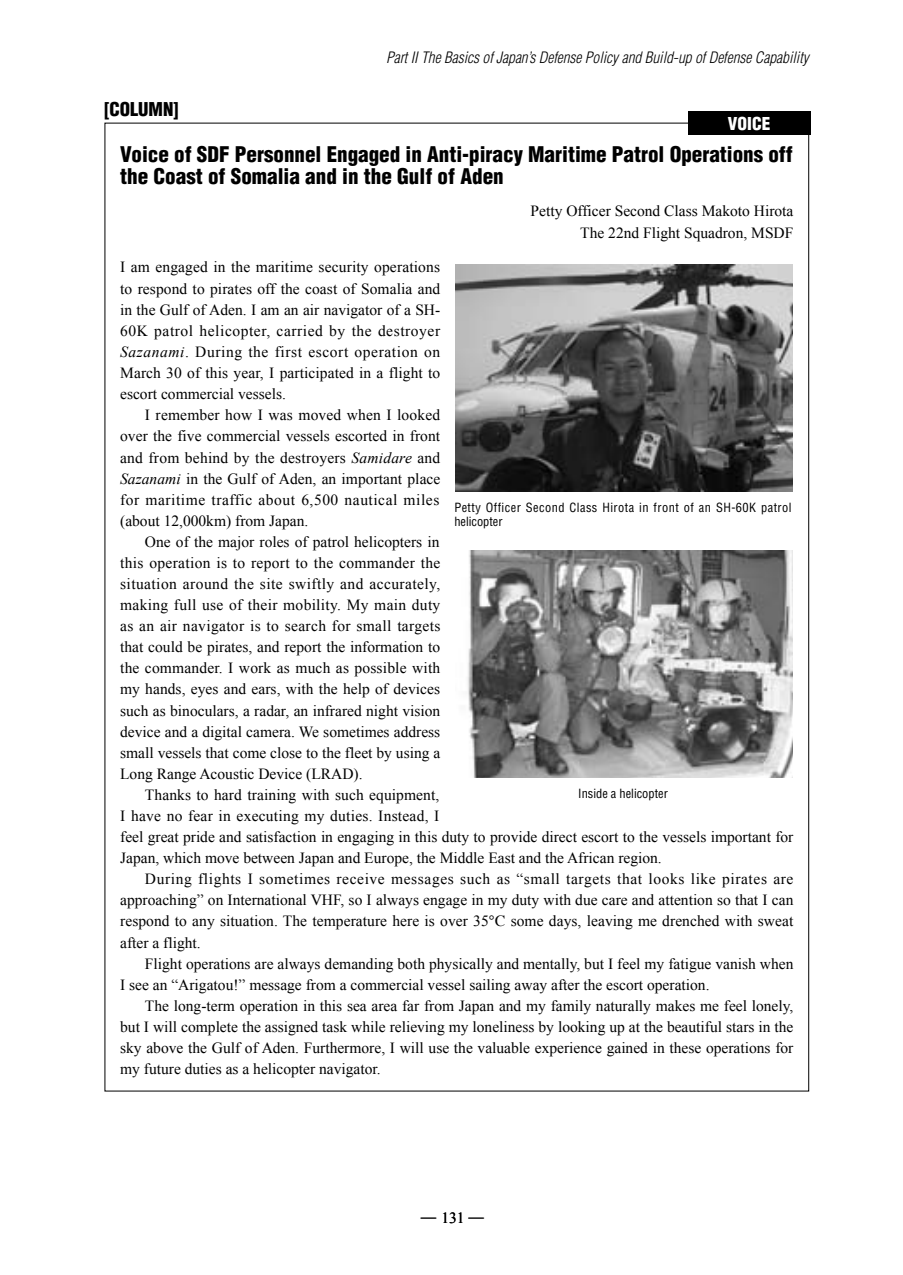
<style>
.page{position:relative;width:903px;height:1275px;background:#fff}
.page>*{position:absolute;margin:0;border:0;box-sizing:border-box;transform-origin:0 0}
.t1{font:900 condensed 21px/22.4px "Helvetica";color:#000}
.t2{font:900 condensed 18.55px "Helvetica";color:#000}
.t3{font:900 condensed 17.32px "Helvetica";color:#fff}
.t4{font:15.58px/21px "Times New Roman";color:#000;text-align:justify}
.t5{font:italic 300 condensed 15.4px "Helvetica";color:#000}
.t6{font:condensed 12.42px/14.9px "Helvetica";letter-spacing:.035em;color:#000}
.t7{font:condensed 12.42px "Helvetica";color:#000}
.s1{font-style:italic}
.s2{font-family:"Times"}
.s3{font-family:"Ryumin Pr 5";font-weight:300}
</style>
<div class="page">
<div style="left:688px;top:112px;width:122px;height:23px;background:#000"></div>
<img style="left:455px;top:264px;width:337px;height:227px">
<img style="left:467px;top:551px;width:325px;height:227px">
<p class="t2" style="left:104px;top:97px;width:76px">[COLUMN]</p>
<p class="t5" style="left:386px;top:48px;width:424px">Part II The Basics of Japan’s Defense Policy and Build-up of Defense Capability</p>
<p class="t3" style="left:728px;top:112px;width:44px">VOICE</p>
<h1 class="t1" style="left:120px;top:143px;width:674px">Voice of SDF Personnel Engaged in Anti-piracy Maritime Patrol Operations off the Coast of Somalia and in the Gulf of Aden</h1>
<p class="t4" style="left:531px;top:199px;width:264px;line-height:22.4px;text-align:right">Petty Officer Second Class Makoto Hirota<br>The 22nd Flight Squadron, MSDF</p>
<p class="t4" style="left:120px;top:255px;width:322px">I am engaged in the maritime security operations to respond to pirates off the coast of Somalia and in the Gulf of Aden. I am an air navigator of a SH-60K patrol helicopter, carried by the destroyer <span class="s1">Sazanami</span>. During the first escort operation on March 30 of this year, I participated in a flight to escort commercial vessels.</p>
<p class="t4" style="left:120px;top:404px;width:322px;text-indent:25px">I remember how I was moved when I looked over the five commercial vessels escorted in front and from behind by the destroyers <span class="s1">Samidare</span> and <span class="s1">Sazanami</span> in the Gulf of Aden, an important place for maritime traffic about 6,500 nautical miles (about 12,000km) from Japan.</p>
<p class="t4" style="left:120px;top:531px;width:322px;text-indent:25px">One of the major roles of patrol helicopters in this operation is to report to the commander the situation around the site swiftly and accurately, making full use of their mobility. My main duty as an air navigator is to search for small targets that could be pirates, and report the information to the commander. I work as much as possible with my hands, eyes and ears, with the help of devices such as binoculars, a radar, an infrared night vision device and a digital camera. We sometimes address small vessels that come close to the fleet by using a Long Range Acoustic Device (LRAD).</p>
<p class="t4" style="left:120px;top:784px;width:675px;text-align:left;text-indent:25px">Thanks to hard training with such equipment,<br>I have no fear in executing my duties. Instead, I<br>feel great pride and satisfaction in engaging in this duty to provide direct escort to the vessels important for Japan, which move between Japan and Europe, the Middle East and the African region.</p>
<p class="t4" style="left:120px;top:868px;width:675px;text-indent:25px">During flights I sometimes receive messages such as “small targets that looks like pirates are approaching” on International VHF, so I always engage in my duty with due care and attention so that I can respond to any situation. The temperature here is over 35<span class="s2">℃</span> some days, leaving me drenched with sweat after a flight.</p>
<p class="t4" style="left:120px;top:953px;width:675px;text-indent:25px">Flight operations are always demanding both physically and mentally, but I feel my fatigue vanish when<br>I see an “Arigatou!” message from a commercial vessel sailing away after the escort operation.</p>
<p class="t4" style="left:120px;top:995px;width:675px;text-indent:25px">The long-term operation in this sea area far from Japan and my family naturally makes me feel lonely, but I will complete the assigned task while relieving my loneliness by looking up at the beautiful stars in the sky above the Gulf of Aden. Furthermore, I will use the valuable experience gained in these operations for my future duties as a helicopter navigator.</p>
<p class="t6" style="left:454px;top:499px;width:339px">Petty Officer Second Class Hirota in front of an SH-60K patrol helicopter</p>
<p class="t7" style="left:578px;top:786px;width:91px">Inside a helicopter</p>
<p class="t4" style="left:421px;top:1207px;width:65px"><span class="s3">―</span> 131 <span class="s3">―</span></p>
</div>
